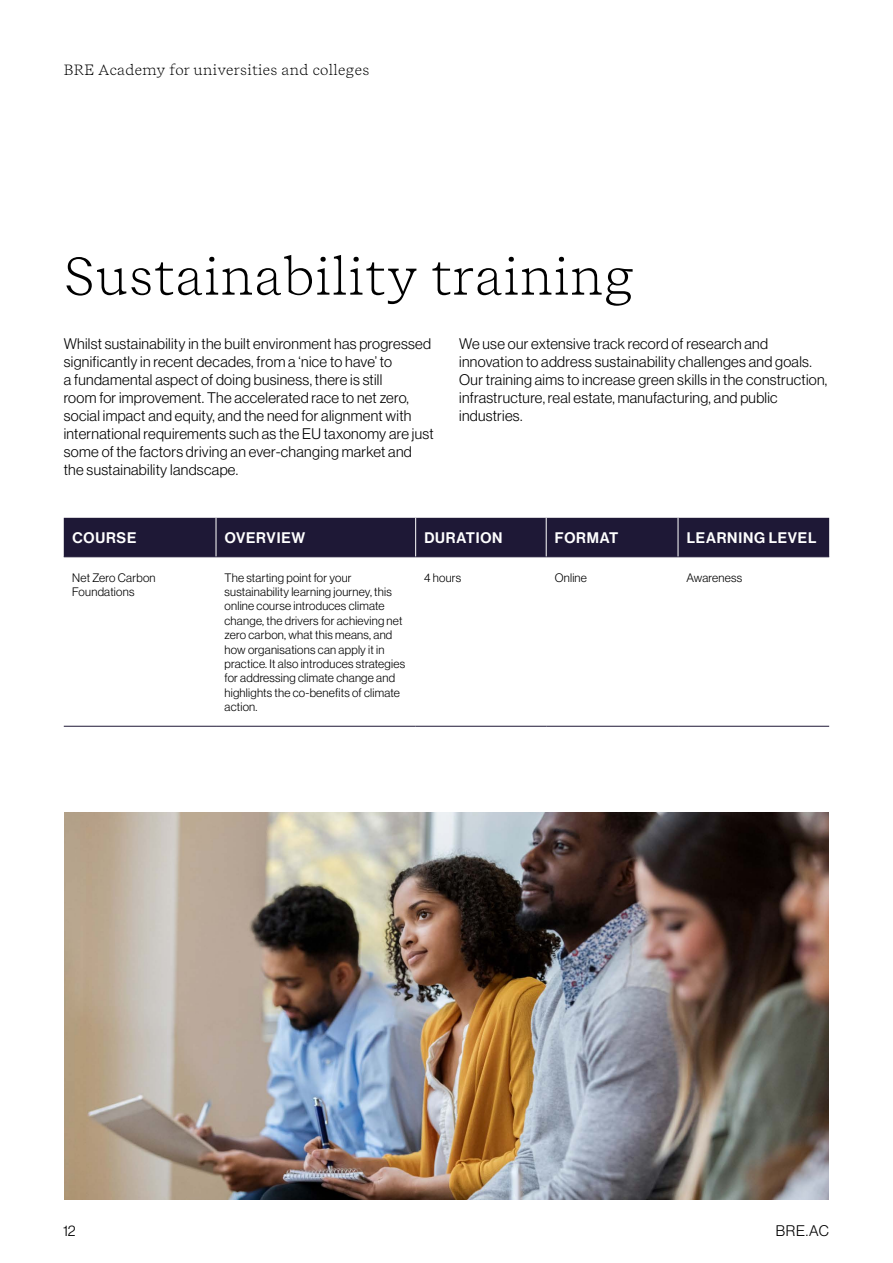
<style>
.page{position:relative;width:893px;height:1263px;background:#fff}
.page>*{position:absolute;margin:0;border:0;box-sizing:border-box;transform-origin:0 0}
.t1{font:300 52.5px "Recife Text";letter-spacing:.02em;color:#000}
.t2{font:300 15px/18px "Neue Haas Display";letter-spacing:.02em;color:#000}
.t3{font:15px "Neue Haas Display Mediu";letter-spacing:.05em;color:#fff}
.t4{font:300 15px "Recife Text";letter-spacing:.02em;color:#000}
.t5{font:300 12px/14.4px "Neue Haas Display";letter-spacing:.02em;color:#000}
</style>
<div class="page">
<div style="left:64px;top:518px;width:765px;height:38px;background:#1e1836"></div>
<hr style="left:64px;top:556px;width:152px;height:1px;background:#1e1836">
<hr style="left:216px;top:556px;width:200px;height:1px;background:#1e1836">
<hr style="left:416px;top:556px;width:130px;height:1px;background:#1e1836">
<hr style="left:546px;top:556px;width:132px;height:1px;background:#1e1836">
<hr style="left:678px;top:556px;width:151px;height:1px;background:#1e1836">
<hr style="left:64px;top:726px;width:152px;height:1px;background:#1e1836">
<hr style="left:216px;top:726px;width:200px;height:1px;background:#1e1836">
<hr style="left:416px;top:726px;width:130px;height:1px;background:#1e1836">
<hr style="left:546px;top:726px;width:132px;height:1px;background:#1e1836">
<hr style="left:678px;top:726px;width:151px;height:1px;background:#1e1836">
<hr style="left:216px;top:518px;width:1px;height:38px;background:#fff">
<hr style="left:415px;top:518px;width:1px;height:38px;background:#fff">
<hr style="left:546px;top:518px;width:1px;height:38px;background:#fff">
<hr style="left:678px;top:518px;width:1px;height:38px;background:#fff">
<img style="left:65px;top:812px;width:763px;height:387px">
<p class="t4" style="left:64px;top:59px;width:307px">BRE Academy for universities and colleges</p>
<h1 class="t1" style="left:64px;top:238px;width:572px">Sustainability training</h1>
<p class="t2" style="left:64px;top:335px;width:371px">Whilst sustainability in the built environment has progressed significantly in recent decades, from a ‘nice to have’ to<br>a fundamental aspect of doing business, there is still<br>room for improvement. The accelerated race to net zero, social impact and equity, and the need for alignment with international requirements such as the EU taxonomy are just some of the factors driving an ever-changing market and the sustainability landscape.</p>
<p class="t2" style="left:459px;top:335px;width:370px">We use our extensive track record of research and innovation to address sustainability challenges and goals.<br>Our training aims to increase green skills in the construction, infrastructure, real estate, manufacturing, and public industries.</p>
<p class="t3" style="left:73px;top:529px;width:65px">COURSE</p>
<p class="t3" style="left:225px;top:529px;width:82px">OVERVIEW</p>
<p class="t3" style="left:424px;top:529px;width:80px">DURATION</p>
<p class="t3" style="left:555px;top:529px;width:65px">FORMAT</p>
<p class="t3" style="left:687px;top:529px;width:131px">LEARNING LEVEL</p>
<p class="t5" style="left:72px;top:570px;width:85px">Net Zero Carbon<br>Foundations</p>
<p class="t5" style="left:225px;top:570px;width:182px">The starting point for your sustainability learning journey, this online course introduces climate change, the drivers for achieving net zero carbon, what this means, and how organisations can apply it in practice. It also introduces strategies for addressing climate change and highlights the co-benefits of climate action.</p>
<p class="t5" style="left:424px;top:570px;width:39px">4 hours</p>
<p class="t5" style="left:555px;top:570px;width:34px">Online</p>
<p class="t5" style="left:686px;top:570px;width:57px">Awareness</p>
<p class="t2" style="left:63px;top:1221px;width:14px">12</p>
<p class="t2" style="left:776px;top:1221px;width:55px">BRE.AC</p>
</div>
